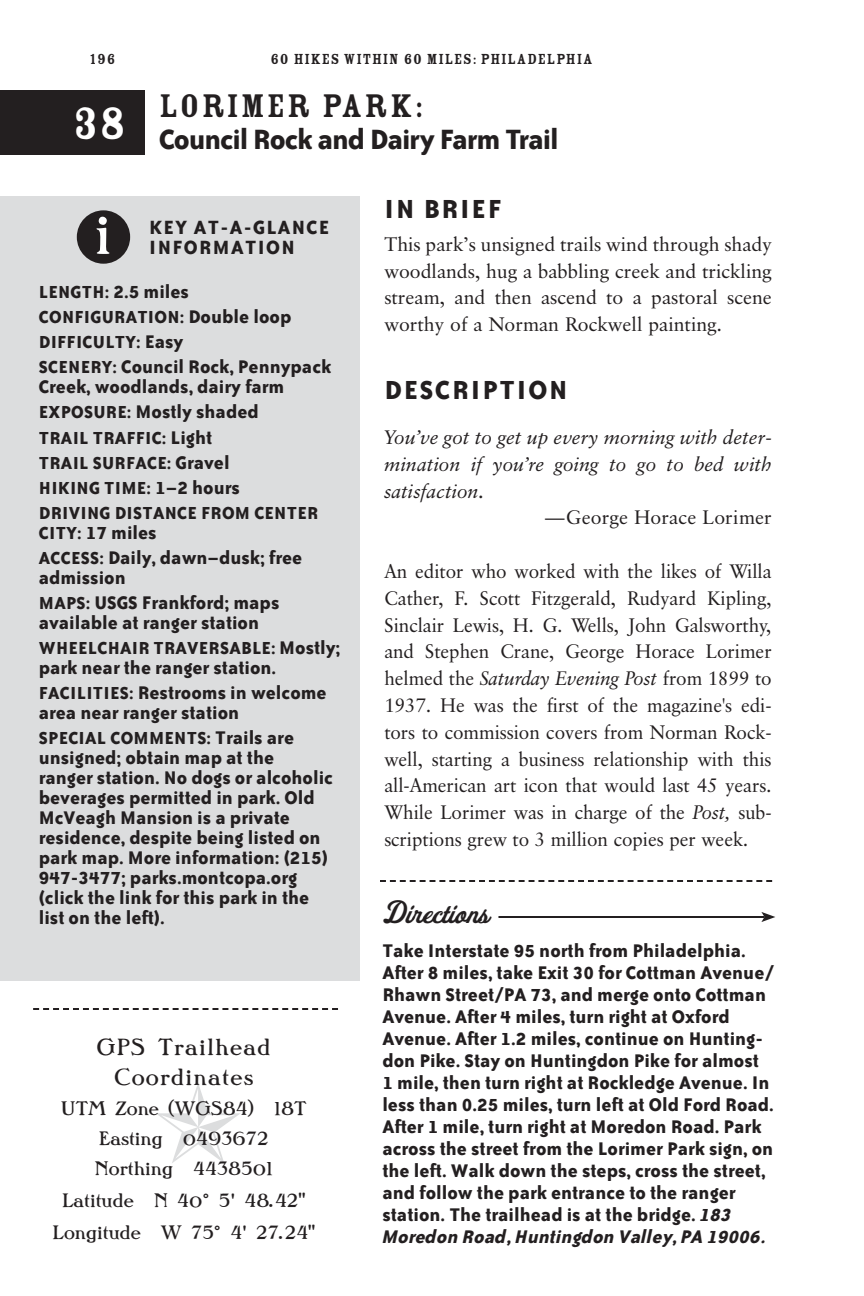
<style>
.page{position:relative;width:864px;height:1296px;background:#fff}
.page>*{position:absolute;margin:0;border:0;box-sizing:border-box;transform-origin:0 0}
.t1{font:60px "P22 Pan Am";color:#fff}
.t2{font:50px "Rosewood Std Fill";color:#fff;scale:.95 1}
.t3{font:36px "Rosewood Std Fill";letter-spacing:.05em;color:#231f20}
.t4{font:700 32px "Bailey Sans ITC";letter-spacing:-.035em;color:#231f20}
.t5{font:700 30px "Bailey Sans ITC";letter-spacing:.065em;color:#231f20}
.t6{font:30px "Fenway Park JF";color:#231f20}
.t7{font:24px/30px "P22 Pan Am";letter-spacing:.05em;color:#231f20;text-align:center}
.t8{font:700 22px/20px "Bailey Sans ITC";letter-spacing:.065em;color:#231f20}
.t9{font:700 21px/22px "Bailey Sans ITC";color:#231f20}
.t10{font:700 20px/25px "Bailey Sans ITC";letter-spacing:.015em;color:#231f20}
.t11{font:20px/30px "P22 Pan Am";color:#231f20;text-align:center}
.t12{font:19.6px/26.8px "Classical Garamond BT";color:#231f20;text-align:justify}
.t13{font:italic 19.6px/26.8px "Classical Garamond BT";color:#231f20;text-align:justify}
.t14{font:16px "Rosewood Std Fill";letter-spacing:.05em;color:#231f20}
.s1{font-size:20px}
.s2{font-size:21px}
.s3{font-size:26px}
.s4{font-style:italic}
</style>
<div class="page">
<div style="left:0;top:196px;width:359px;height:785px;background:#dcddde"></div>
<div style="left:78px;top:211px;width:51px;height:52px;background:#231f20;border-radius:50%"></div>
<div style="left:77px;top:210px;width:53px;height:54px;border:2px solid #231f20;border-radius:50%"></div>
<div style="left:0;top:90px;width:145px;height:65px;background:#231f20"></div>
<hr style="left:498px;top:916px;width:266px;height:2px;background:#231f20">
<svg style="left:761px;top:912px;width:14px;height:10px"></svg>
<svg style="left:380px;top:880px;width:392px;height:2px"></svg>
<svg style="left:156px;top:1083px;width:84px;height:80px"></svg>
<svg style="left:33px;top:1008px;width:305px;height:2px"></svg>
<p class="t14" style="left:90px;top:49px;width:27px">196</p>
<p class="t14" style="left:270px;top:49px;width:324px">60 HIKES WITHIN 60 MILES: PHILADELPHIA</p>
<h2 class="t2" style="left:73px;top:92px;width:58px">38</h2>
<h3 class="t3" style="left:159px;top:84px;width:266px">LORIMER PARK:</h3>
<h3 class="t4" style="left:159px;top:126px;width:401px">Council Rock and Dairy Farm Trail</h3>
<h1 class="t1" style="left:95px;top:211px;width:18px">i</h1>
<p class="t8" style="left:149px;top:219px;width:182px">KEY AT-A-GLANCE<br>INFORMATION</p>
<p class="t9" style="left:39px;top:282px;width:152px"><span class="s1">LENGTH:</span> 2.5 miles</p>
<p class="t10" style="left:39px;top:306px;width:254px">CONFIGURATION: <span class="s2">Double loop<br></span>DIFFICULTY: <span class="s2">Easy</span></p>
<p class="t9" style="left:39px;top:359px;width:294px;line-height:20px"><span class="s1">SCENERY:</span> Council Rock, Pennypack<br>Creek, woodlands, dairy farm</p>
<p class="t9" style="left:39px;top:403px;width:221px"><span class="s1">EXPOSURE:</span> Mostly shaded</p>
<p class="t10" style="left:39px;top:426px;width:281px">TRAIL TRAFFIC: <span class="s2">Light<br></span>TRAIL SURFACE: <span class="s2">Gravel<br></span>HIKING TIME: <span class="s2">1–2 hours<br></span>DRIVING DISTANCE FROM CENTER</p>
<p class="t9" style="left:39px;top:521px;width:265px;line-height:25px"><span class="s1">CITY:</span> 17 miles<br><span class="s1">ACCESS:</span> Daily, dawn–dusk; free</p>
<p class="t9" style="left:39px;top:566px;width:242px;line-height:25px">admission<br><span class="s1">MAPS:</span> USGS Frankford; maps</p>
<p class="t9" style="left:39px;top:613px;width:222px">available at ranger station</p>
<p class="t10" style="left:39px;top:637px;width:303px">WHEELCHAIR TRAVERSABLE: <span class="s2">Mostly;</span></p>
<p class="t9" style="left:39px;top:656px;width:289px;line-height:25px">park near the ranger station.<br><span class="s1">FACILITIES:</span> Restrooms in welcome</p>
<p class="t9" style="left:39px;top:703px;width:202px">area near ranger station</p>
<p class="t10" style="left:39px;top:727px;width:257px">SPECIAL COMMENTS: <span class="s2">Trails are</span></p>
<p class="t9" style="left:39px;top:749px;width:296px;line-height:20px">unsigned; obtain map at the ranger station. No dogs or alcoholic beverages permitted in park. Old<br>McVeagh Mansion is a private residence, despite being listed on park map. More information: (215)<br>947-3477; parks.montcopa.org (click the link for this park in the list on the left).</p>
<p class="t7" style="left:97px;top:1034px;width:176px">GPS Trailhead<br>Coordinates</p>
<p class="t11" style="left:61px;top:1095px;width:247px">UTM Zone (WGS84) 18T<br>Easting 0493672<br>Northing 4438501</p>
<p class="t11" style="left:52px;top:1186px;width:264px;line-height:32px">Latitude N 40<span class="s3">°</span> 5' 48.42"<br>Longitude W 75<span class="s3">°</span> 4' 27.24"</p>
<h3 class="t5" style="left:385px;top:197px;width:118px">IN BRIEF</h3>
<p class="t12" style="left:384px;top:232px;width:389px">This park’s unsigned trails wind through shady woodlands, hug a babbling creek and trickling stream, and then ascend to a pastoral scene worthy of a Norman Rockwell painting.</p>
<h3 class="t5" style="left:385px;top:378px;width:184px">DESCRIPTION</h3>
<p class="t13" style="left:384px;top:425px;width:389px">You’ve got to get up every morning with deter&shy;mination if you’re going to go to bed with satisfaction.</p>
<p class="t12" style="left:545px;top:505px;width:228px">—George Horace Lorimer</p>
<p class="t12" style="left:384px;top:559px;width:389px">An editor who worked with the likes of Willa Cather, F. Scott Fitzgerald, Rudyard Kipling, Sinclair Lewis, H. G. Wells, John Galsworthy, and Stephen Crane, George Horace Lorimer helmed the <span class="s4">Saturday Evening Post</span> from 1899 to 1937. He was the first of the magazine's edi&shy;tors to commission covers from Norman Rock&shy;well, starting a business relationship with this all-American art icon that would last 45 years.<br>While Lorimer was in charge of the <span class="s4">Post,</span> sub&shy;scriptions grew to 3 million copies per week.</p>
<h3 class="t6" style="left:382px;top:894px;width:108px">Directions</h3>
<p class="t9" style="left:382px;top:941px;width:393px">Take Interstate 95 north from Philadelphia.<br>After 8 miles, take Exit 30 for Cottman Avenue/ Rhawn Street/PA 73, and merge onto Cottman Avenue. After 4 miles, turn right at Oxford Avenue. After 1.2 miles, continue on Hunting&shy;don Pike. Stay on Huntingdon Pike for almost 1 mile, then turn right at Rockledge Avenue. In less than 0.25 miles, turn left at Old Ford Road.<br>After 1 mile, turn right at Moredon Road. Park across the street from the Lorimer Park sign, on the left. Walk down the steps, cross the street, and follow the park entrance to the ranger station. The trailhead is at the bridge. <span class="s4">183<br>Moredon Road, Huntingdon Valley, PA 19006.</span></p>
</div>
